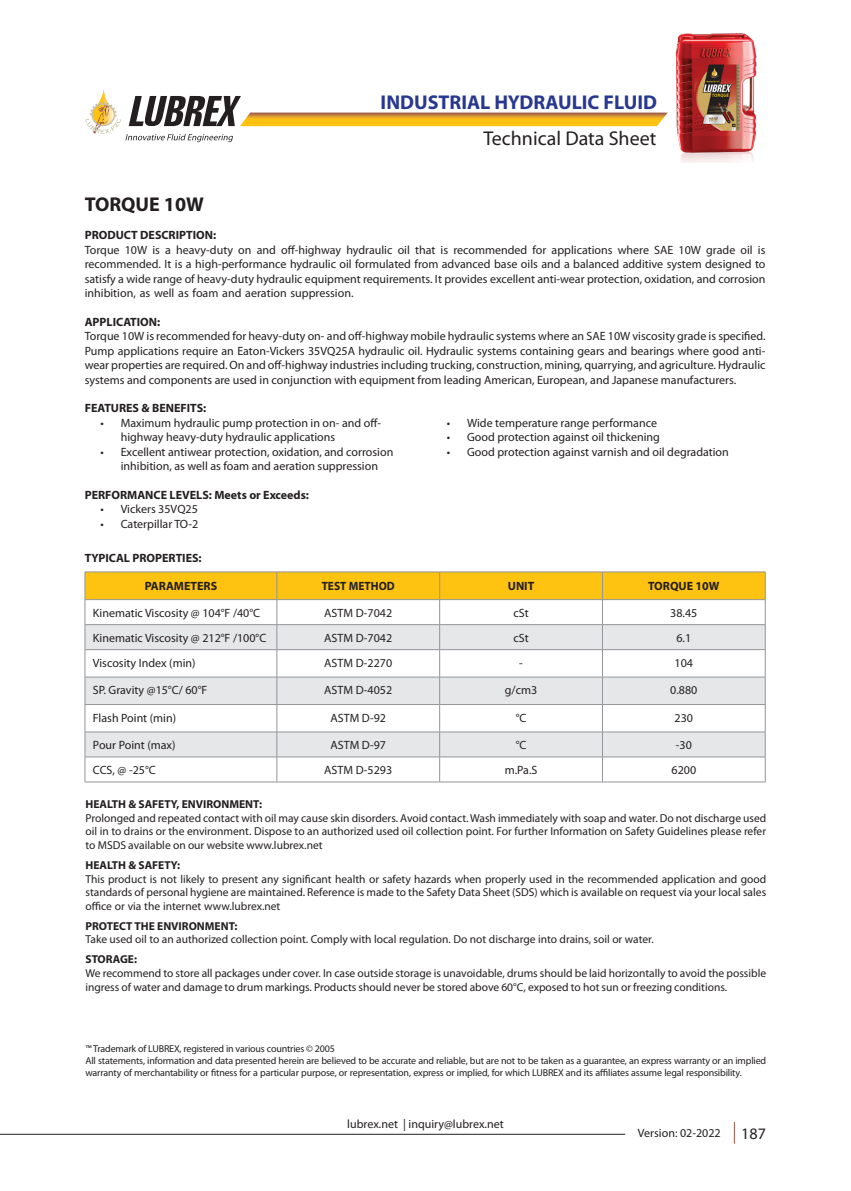
<style>
.page{position:relative;width:851px;height:1191px;background:#fff}
.page>*{position:absolute;margin:0;border:0;box-sizing:border-box;transform-origin:0 0}
.t1{font:700 20px "Myriad Pro";color:#283890}
.t2{font:20px "Myriad Pro";color:#231f20}
.t3{font:700 20px "Myriad Pro";color:#231f20}
.t4{font:16px "Myriad Pro";color:#231f20}
.t5{font:12px/14.4px "Myriad Pro";color:#231f20;text-align:justify}
.t6{font:700 12px "Myriad Pro";color:#231f20}
.t7{font:700 12px "Myriad Pro";color:#231f20;scale:.95 1}
.t8{font:11.6px/13.8px "Myriad Pro";color:#231f20;text-align:justify}
.t9{font:700 11.6px "Myriad Pro";color:#231f20}
.t10{font:10px/12px "Myriad Pro";letter-spacing:-.015em;color:#231f20}
</style>
<div class="page">
<svg style="left:734px;top:1122px;width:1px;height:21px"></svg>
<hr style="left:0;top:1134px;width:625px;height:1px;background:#231f20">
<svg style="left:85px;top:88px;width:582px;height:54px"></svg>
<hr style="left:85px;top:571px;width:192px;height:1px;background:#939598">
<hr style="left:277px;top:571px;width:162px;height:1px;background:#939598">
<hr style="left:439px;top:571px;width:163px;height:1px;background:#939598">
<hr style="left:602px;top:571px;width:163px;height:1px;background:#939598">
<svg style="left:85px;top:572px;width:680px;height:209px"></svg>
<hr style="left:85px;top:781px;width:192px;height:1px;background:#939598">
<hr style="left:277px;top:781px;width:162px;height:1px;background:#939598">
<hr style="left:439px;top:781px;width:163px;height:1px;background:#939598">
<hr style="left:602px;top:781px;width:163px;height:1px;background:#939598">
<img style="left:675px;top:33px;width:82px;height:130px">
<p class="t1" style="left:380px;top:89px;width:278px">INDUSTRIAL HYDRAULIC FLUID</p>
<h1 class="t2" style="left:483px;top:126px;width:174px">Technical Data Sheet</h1>
<p class="t3" style="left:85px;top:191px;width:121px">TORQUE 10W</p>
<p class="t6" style="left:85px;top:228px;width:133px">PRODUCT DESCRIPTION:</p>
<p class="t5" style="left:85px;top:242px;width:682px">Torque 10W is a heavy-duty on and off-highway hydraulic oil that is recommended for applications where SAE 10W grade oil is recommended. It is a high-performance hydraulic oil formulated from advanced base oils and a balanced additive system designed to satisfy a wide range of heavy-duty hydraulic equipment requirements. It provides excellent anti-wear protection, oxidation, and corrosion inhibition, as well as foam and aeration suppression.</p>
<p class="t6" style="left:85px;top:314px;width:77px">APPLICATION:</p>
<p class="t5" style="left:85px;top:329px;width:682px">Torque 10W is recommended for heavy-duty on- and off-highway mobile hydraulic systems where an SAE 10W viscosity grade is specified.<br>Pump applications require an Eaton-Vickers 35VQ25A hydraulic oil. Hydraulic systems containing gears and bearings where good anti&shy;wear properties are required. On and off-highway industries including trucking, construction, mining, quarrying, and agriculture. Hydraulic systems and components are used in conjunction with equipment from leading American, European, and Japanese manufacturers.</p>
<p class="t6" style="left:85px;top:400px;width:123px">FEATURES &amp; BENEFITS:</p>
<p class="t5" style="left:121px;top:415px;width:262px;text-indent:-20px">• Maximum hydraulic pump protection in on- and off&shy;highway heavy-duty hydraulic applications</p>
<p class="t5" style="left:100px;top:444px;width:294px;text-align:center">• Excellent antiwear protection, oxidation, and corrosion inhibition, as well as foam and aeration suppression</p>
<p class="t5" style="left:446px;top:415px;width:212px">• Wide temperature range performance</p>
<p class="t5" style="left:446px;top:430px;width:215px">• Good protection against oil thickening</p>
<p class="t5" style="left:446px;top:444px;width:283px">• Good protection against varnish and oil degradation</p>
<p class="t6" style="left:85px;top:487px;width:226px">PERFORMANCE LEVELS: Meets or Exceeds:</p>
<p class="t5" style="left:100px;top:502px;width:99px">• Vickers 35VQ25</p>
<p class="t5" style="left:100px;top:516px;width:99px">• Caterpillar TO-2</p>
<p class="t6" style="left:85px;top:550px;width:118px">TYPICAL PROPERTIES:</p>
<p class="t6" style="left:145px;top:578px;width:74px">PARAMETERS</p>
<p class="t7" style="left:321px;top:578px;width:78px">TEST METHOD</p>
<p class="t6" style="left:507px;top:578px;width:28px">UNIT</p>
<p class="t6" style="left:648px;top:578px;width:73px">TORQUE 10W</p>
<p class="t5" style="left:93px;top:605px;width:169px">Kinematic Viscosity @ 104°F /40°C</p>
<p class="t5" style="left:324px;top:605px;width:69px">ASTM D-7042</p>
<p class="t5" style="left:513px;top:605px;width:17px">cSt</p>
<p class="t5" style="left:670px;top:605px;width:29px">38.45</p>
<p class="t5" style="left:93px;top:630px;width:175px">Kinematic Viscosity @ 212°F /100°C</p>
<p class="t5" style="left:324px;top:630px;width:69px">ASTM D-7042</p>
<p class="t5" style="left:513px;top:630px;width:17px">cSt</p>
<p class="t5" style="left:676px;top:630px;width:16px">6.1</p>
<p class="t5" style="left:93px;top:655px;width:104px">Viscosity Index (min)</p>
<p class="t5" style="left:324px;top:655px;width:69px">ASTM D-2270</p>
<p class="t5" style="left:519px;top:655px;width:5px">-</p>
<p class="t5" style="left:674px;top:655px;width:20px">104</p>
<p class="t5" style="left:93px;top:682px;width:116px">SP. Gravity @15°C/ 60°F</p>
<p class="t5" style="left:324px;top:682px;width:69px">ASTM D-4052</p>
<p class="t5" style="left:505px;top:682px;width:34px">g/cm3</p>
<p class="t5" style="left:670px;top:682px;width:29px">0.880</p>
<p class="t5" style="left:93px;top:710px;width:85px">Flash Point (min)</p>
<p class="t5" style="left:330px;top:710px;width:57px">ASTM D-92</p>
<p class="t5" style="left:515px;top:710px;width:12px">°C</p>
<p class="t5" style="left:674px;top:710px;width:20px">230</p>
<p class="t5" style="left:93px;top:737px;width:84px">Pour Point (max)</p>
<p class="t5" style="left:330px;top:737px;width:57px">ASTM D-97</p>
<p class="t5" style="left:515px;top:737px;width:12px">°C</p>
<p class="t5" style="left:675px;top:737px;width:17px">-30</p>
<p class="t5" style="left:93px;top:762px;width:64px">CCS, @ -25°C</p>
<p class="t5" style="left:324px;top:762px;width:69px">ASTM D-5293</p>
<p class="t5" style="left:504px;top:762px;width:34px">m.Pa.S</p>
<p class="t5" style="left:671px;top:762px;width:26px">6200</p>
<p class="t9" style="left:85px;top:796px;width:178px">HEALTH &amp; SAFETY, ENVIRONMENT:</p>
<p class="t8" style="left:85px;top:810px;width:682px">Prolonged and repeated contact with oil may cause skin disorders. Avoid contact. Wash immediately with soap and water. Do not discharge used oil in to drains or the environment. Dispose to an authorized used oil collection point. For further Information on Safety Guidelines please refer to MSDS available on our website www.lubrex.net</p>
<p class="t9" style="left:85px;top:857px;width:96px">HEALTH &amp; SAFETY:</p>
<p class="t8" style="left:85px;top:871px;width:682px">This product is not likely to present any significant health or safety hazards when properly used in the recommended application and good standards of personal hygiene are maintained. Reference is made to the Safety Data Sheet (SDS) which is available on request via your local sales office or via the internet www.lubrex.net</p>
<p class="t9" style="left:85px;top:918px;width:153px">PROTECT THE ENVIRONMENT:</p>
<p class="t8" style="left:85px;top:932px;width:569px">Take used oil to an authorized collection point. Comply with local regulation. Do not discharge into drains, soil or water.</p>
<p class="t9" style="left:85px;top:951px;width:53px">STORAGE:</p>
<p class="t8" style="left:85px;top:965px;width:682px">We recommend to store all packages under cover. In case outside storage is unavoidable, drums should be laid horizontally to avoid the possible ingress of water and damage to drum markings. Products should never be stored above 60°C, exposed to hot sun or freezing conditions.</p>
<p class="t10" style="left:85px;top:1042px;width:251px">™ Trademark of LUBREX, registered in various countries © 2005</p>
<p class="t10" style="left:85px;top:1054px;width:682px">All statements, information and data presented herein are believed to be accurate and reliable, but are not to be taken as a guarantee, an express warranty or an implied warranty of merchantability or fitness for a particular purpose, or representation, express or implied, for which LUBREX and its affiliates assume legal responsibility.</p>
<p class="t5" style="left:347px;top:1116px;width:158px">lubrex.net | inquiry@lubrex.net</p>
<p class="t5" style="left:638px;top:1125px;width:84px">Version: 02-2022</p>
<h2 class="t4" style="left:741px;top:1123px;width:26px">187</h2>
</div>
